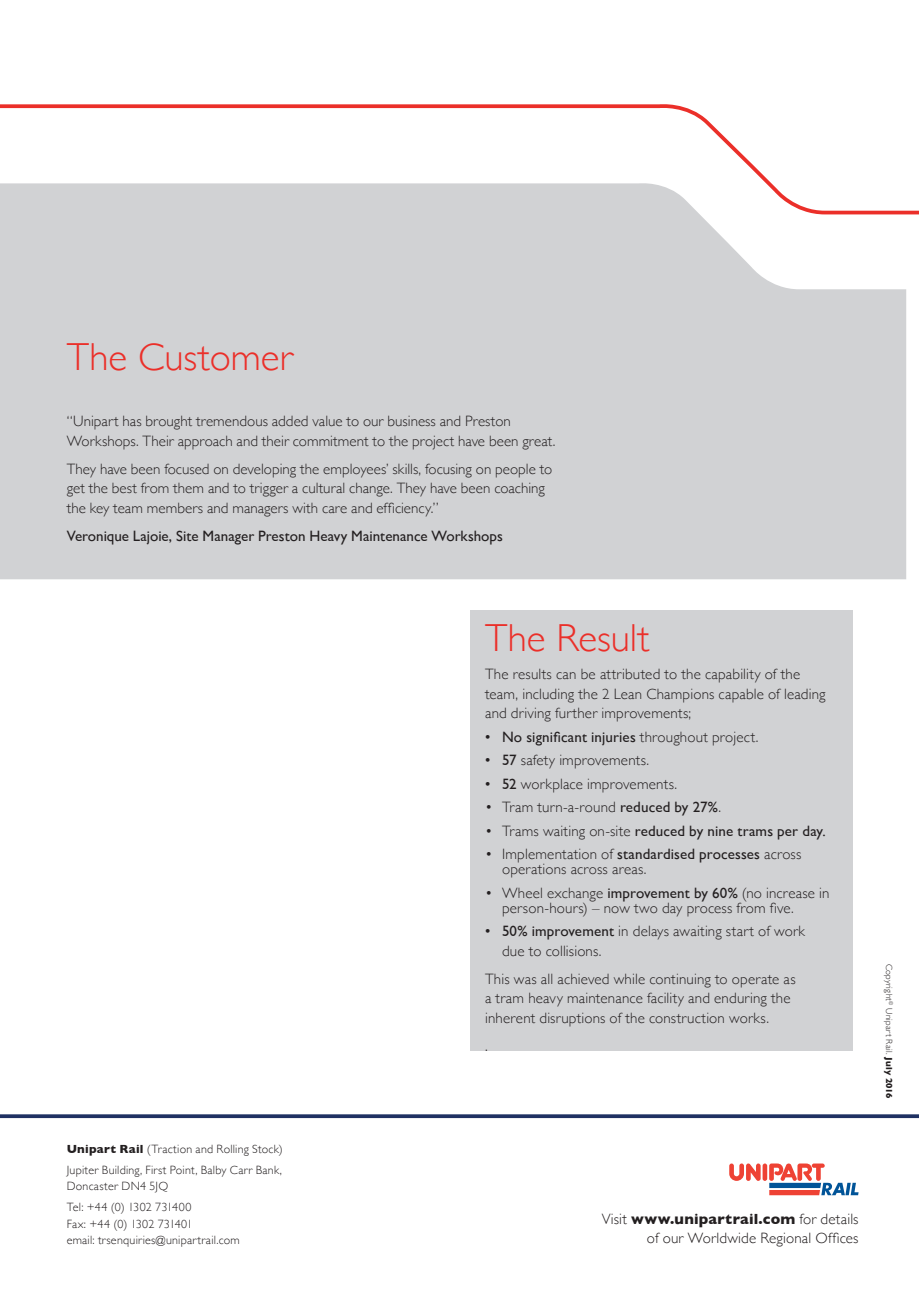
<style>
.page{position:relative;width:919px;height:1289px;background:#fff}
.page>*{position:absolute;margin:0;border:0;box-sizing:border-box;transform-origin:0 0}
.t1{font:300 39px "Gill Sans";color:#eb2f29}
.t2{font:300 15px/19.5px "Gill Sans";letter-spacing:.01em;color:#231f20}
.t3{font:15px "Gill Sans";letter-spacing:.005em;color:#231f20}
.t4{font:300 12px/16.5px "Gill Sans";letter-spacing:.02em;color:#231f20}
.t5{font:300 9px "Gill Sans";letter-spacing:.03em;color:#231f20}
.s1{font-weight:700}
.s2{font-weight:300}
.s3{font-weight:400}
</style>
<div class="page">
<svg style="left:0;top:1114px;width:918px;height:4px;background:#31416e"></svg>
<svg style="left:0;top:104px;width:918px;height:111px"></svg>
<div style="left:0;top:180px;width:906px;height:399px;background:#d1d2d4"></div>
<svg style="left:729px;top:1163px;width:129px;height:32px"></svg>
<div style="left:470px;top:610px;width:382px;height:440px;background:#d1d2d4"></div>
<p class="t1" style="left:67px;top:326px;width:227px">The Customer</p>
<p class="t2" style="left:67px;top:411px;width:490px">“Unipart has brought tremendous added value to our business and Preston<br>Workshops. Their approach and their commitment to the project have been great.</p>
<p class="t2" style="left:67px;top:458px;width:487px">They have been focused on developing the employees’ skills, focusing on people to get the best from them and to trigger a cultural change. They have been coaching the key team members and managers with care and efficiency.”</p>
<p class="t3" style="left:67px;top:527px;width:437px">Veronique Lajoie, Site Manager Preston Heavy Maintenance Workshops</p>
<p class="t4" style="left:67px;top:1140px;width:218px"><span class="s1">Unipart Rail</span> (Traction and Rolling Stock)</p>
<p class="t4" style="left:67px;top:1161px;width:217px">Jupiter Building, First Point, Balby Carr Bank,<br>Doncaster DN4 5JQ</p>
<p class="t4" style="left:67px;top:1198px;width:174px">Tel: +44 (0) 1302 731400<br>Fax: +44 (0) 1302 731401<br>email: trsenquiries@unipartrail.com</p>
<p class="t1" style="left:485px;top:607px;width:166px">The Result</p>
<p class="t2" style="left:485px;top:663px;width:342px">The results can be attributed to the capability of the team, including the 2 Lean Champions capable of leading and driving further improvements;</p>
<p class="t3" style="left:485px;top:727px;width:275px">• No significant injuries <span class="s2">throughout project.</span></p>
<p class="t2" style="left:485px;top:749px;width:166px"><span class="s3">• 57</span> safety improvements.</p>
<p class="t2" style="left:485px;top:773px;width:193px"><span class="s3">• 52</span> workplace improvements.</p>
<p class="t2" style="left:485px;top:796px;width:237px">• Tram turn-a-round <span class="s3">reduced by 27%</span>.</p>
<p class="t3" style="left:485px;top:821px;width:342px"><span class="s2">• Trams waiting on-site</span> reduced by nine trams per day.</p>
<p class="t2" style="left:502px;top:846px;width:301px;line-height:15px;text-indent:-17px">• Implementation of <span class="s3">standardised processes</span> across operations across areas.</p>
<p class="t2" style="left:502px;top:884px;width:329px;line-height:15px;text-indent:-17px">• Wheel exchange <span class="s3">improvement by 60%</span> (no increase in person-hours) – now two day process from five.</p>
<p class="t2" style="left:502px;top:920px;width:304px;text-indent:-17px"><span class="s3">• 50% improvement</span> in delays awaiting start of work due to collisions.</p>
<p class="t2" style="left:485px;top:968px;width:312px">This was all achieved while continuing to operate as a tram heavy maintenance facility and enduring the inherent disruptions of the construction works.</p>
<p class="t2" style="left:485px;top:1035px;width:4px">.</p>
<p class="t5" style="left:896px;top:963px;width:137px;rotate:90deg">Copyright<sup>©</sup> Unipart Rail. <span class="s1">July 2016</span></p>
<p class="t2" style="left:601px;top:1208px;width:258px;text-align:right">Visit <span class="s1">www.unipartrail.com</span> for details of our Worldwide Regional Offices</p>
</div>
